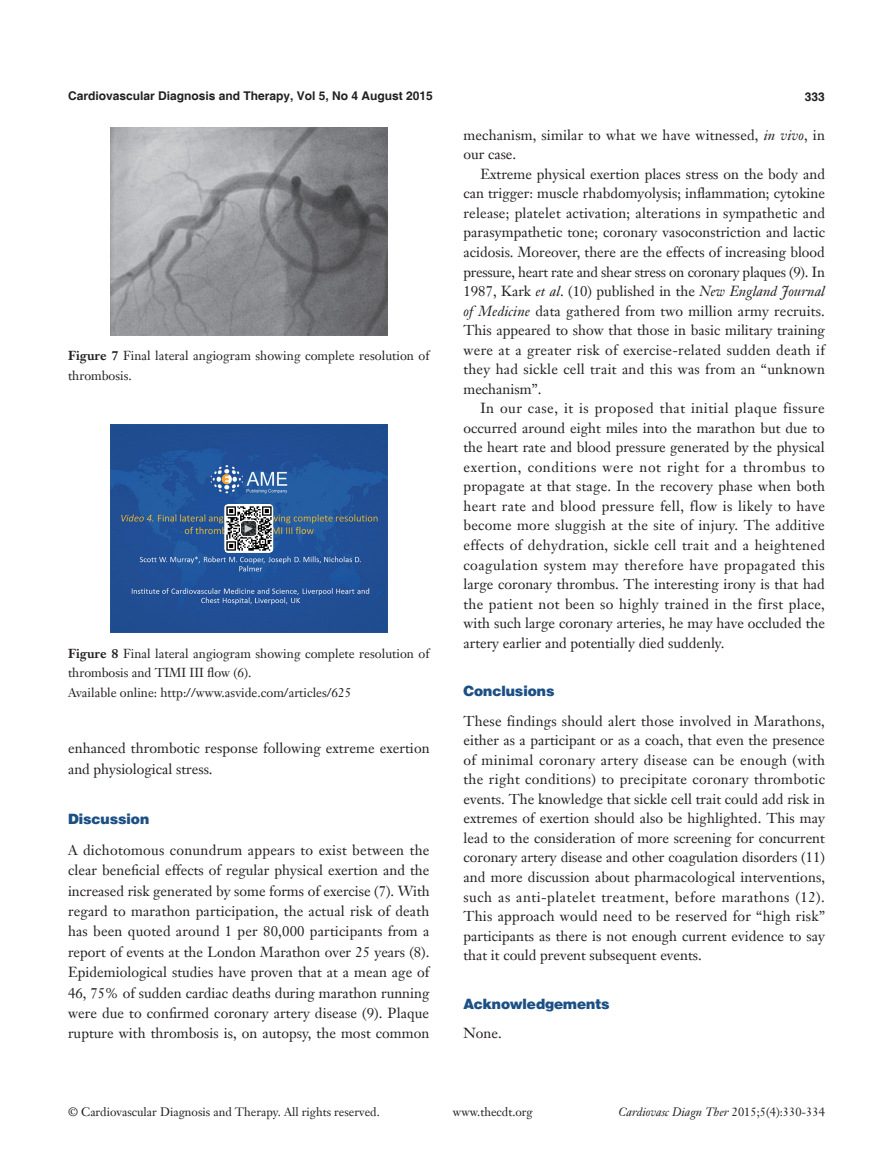
<style>
.page{position:relative;width:893px;height:1170px;background:#fff}
.page>*{position:absolute;margin:0;border:0;box-sizing:border-box;transform-origin:0 0}
.t1{font:14.25px/19.5px "Janson Text LT";letter-spacing:.005em;color:#231f20;text-align:justify}
.一级标题-6_5{font:900 14.25px "Helvetica";color:#1c5085}
.t2{font:12.75px/19.5px "Janson Text LT";color:#231f20}
.t3{font:12px "Janson Text LT";color:#231f20}
.t4{font:700 12px "Helvetica";color:#231f20}
.t5{font:italic 12px "Janson Text LT";color:#231f20}
.t6{font:11.55px "Times New Roman";color:#fff}
.s1{font-weight:700}
.s2{font-style:italic}
.s3{font-style:normal}
</style>
<div class="page">
<img style="left:110px;top:128px;width:277px;height:208px">
<img style="left:110px;top:424px;width:277px;height:208px">
<svg style="left:224px;top:504px;width:49px;height:49px"></svg>
<img style="left:225px;top:505px;width:47px;height:47px">
<svg style="left:240px;top:520px;width:17px;height:16px"></svg>
<div style="left:240px;top:520px;width:17px;height:17px;border:1px solid #fff;border-radius:4px"></div>
<p class="t4" style="left:68px;top:88px;width:366px">Cardiovascular Diagnosis and Therapy, Vol 5, No 4 August 2015</p>
<p class="t4" style="left:805px;top:89px;width:22px">333</p>
<p class="t2" style="left:68px;top:346px;width:363px"><span class="s1">Figure 7</span> Final lateral angiogram showing complete resolution of thrombosis.</p>
<p class="t6" style="left:257px;top:522px;width:13px;rotate:90deg">▲</p>
<p class="t2" style="left:68px;top:643px;width:363px"><span class="s1">Figure 8</span> Final lateral angiogram showing complete resolution of thrombosis and TIMI III flow (6).</p>
<p class="t2" style="left:68px;top:682px;width:285px">Available online: http://www.asvide.com/articles/625</p>
<p class="t1" style="left:68px;top:738px;width:363px;line-height:20.4px">enhanced thrombotic response following extreme exertion and physiological stress.</p>
<p class="一级标题-6_5" style="left:68px;top:809px;width:83px">Discussion</p>
<p class="t1" style="left:68px;top:839px;width:363px;line-height:20.4px">A dichotomous conundrum appears to exist between the clear beneficial effects of regular physical exertion and the increased risk generated by some forms of exercise (7). With regard to marathon participation, the actual risk of death has been quoted around 1 per 80,000 participants from a report of events at the London Marathon over 25 years (8).<br>Epidemiological studies have proven that at a mean age of 46, 75% of sudden cardiac deaths during marathon running were due to confirmed coronary artery disease (9). Plaque rupture with thrombosis is, on autopsy, the most common</p>
<p class="t1" style="left:463px;top:125px;width:363px">mechanism, similar to what we have witnessed, <span class="s2">in vivo</span>, in our case.</p>
<p class="t1" style="left:463px;top:164px;width:363px;text-indent:17px">Extreme physical exertion places stress on the body and can trigger: muscle rhabdomyolysis; inflammation; cytokine release; platelet activation; alterations in sympathetic and parasympathetic tone; coronary vasoconstriction and lactic acidosis. Moreover, there are the effects of increasing blood pressure, heart rate and shear stress on coronary plaques (9). In 1987, Kark <span class="s2">et al</span>. (10) published in the <span class="s2">New England Journal of Medicine</span> data gathered from two million army recruits.<br>This appeared to show that those in basic military training were at a greater risk of exercise-related sudden death if they had sickle cell trait and this was from an “unknown mechanism”.</p>
<p class="t1" style="left:463px;top:398px;width:363px;text-indent:17px">In our case, it is proposed that initial plaque fissure occurred around eight miles into the marathon but due to the heart rate and blood pressure generated by the physical exertion, conditions were not right for a thrombus to propagate at that stage. In the recovery phase when both heart rate and blood pressure fell, flow is likely to have become more sluggish at the site of injury. The additive effects of dehydration, sickle cell trait and a heightened coagulation system may therefore have propagated this large coronary thrombus. The interesting irony is that had the patient not been so highly trained in the first place, with such large coronary arteries, he may have occluded the artery earlier and potentially died suddenly.</p>
<p class="一级标题-6_5" style="left:463px;top:682px;width:92px">Conclusions</p>
<p class="t1" style="left:463px;top:711px;width:363px">These findings should alert those involved in Marathons, either as a participant or as a coach, that even the presence of minimal coronary artery disease can be enough (with the right conditions) to precipitate coronary thrombotic events. The knowledge that sickle cell trait could add risk in extremes of exertion should also be highlighted. This may lead to the consideration of more screening for concurrent coronary artery disease and other coagulation disorders (11) and more discussion about pharmacological interventions, such as anti-platelet treatment, before marathons (12).<br>This approach would need to be reserved for “high risk” participants as there is not enough current evidence to say that it could prevent subsequent events.</p>
<p class="一级标题-6_5" style="left:463px;top:994px;width:148px">Acknowledgements</p>
<p class="t1" style="left:463px;top:1023px;width:40px">None.</p>
<p class="t3" style="left:68px;top:1104px;width:313px">© Cardiovascular Diagnosis and Therapy. All rights reserved.</p>
<p class="t3" style="left:453px;top:1104px;width:81px">www.thecdt.org</p>
<p class="t5" style="left:618px;top:1104px;width:208px">Cardiovasc Diagn Ther <span class="s3">2015;5(4):330-334</span></p>
</div>
